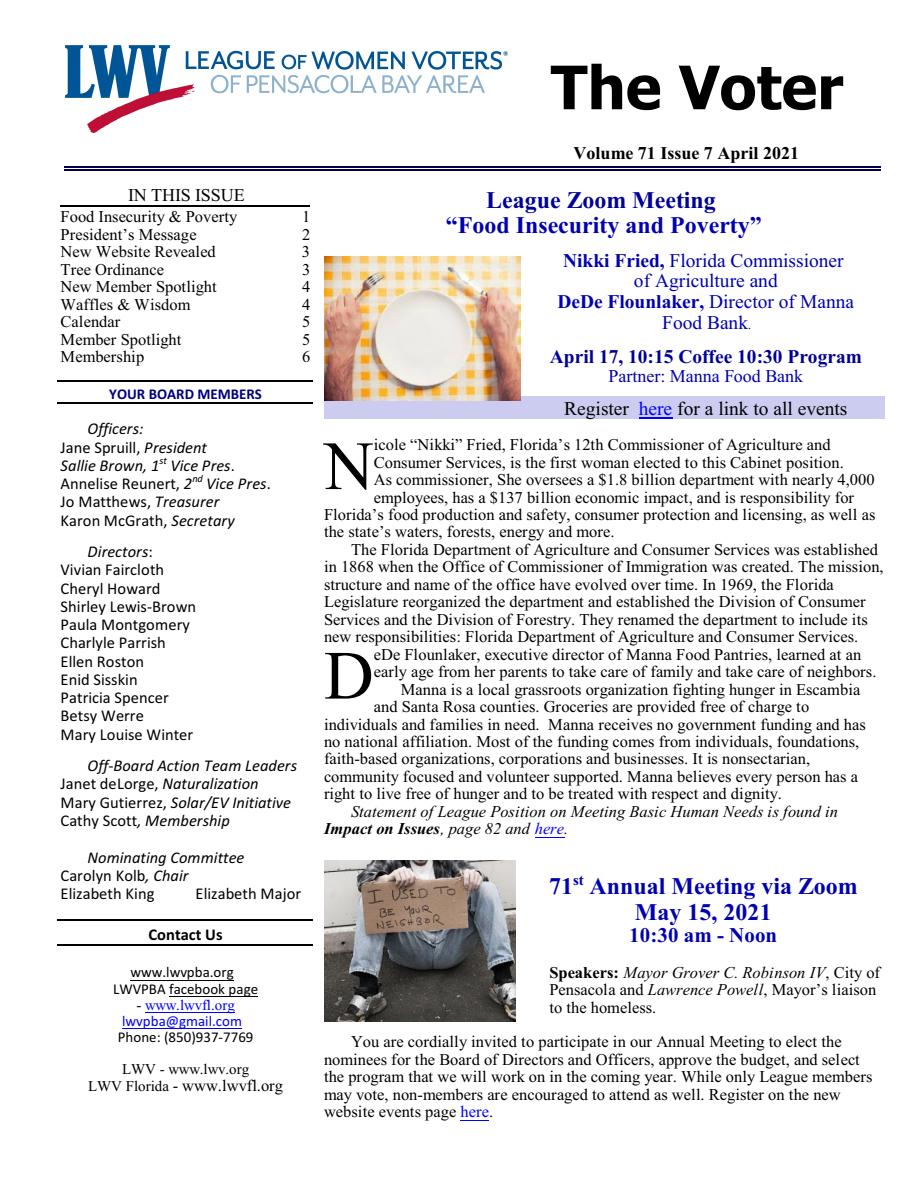
<style>
.page{position:relative;width:918px;height:1188px;background:#fff}
.page>*{position:absolute;margin:0;border:0;box-sizing:border-box;transform-origin:0 0}
.t1{font:69px "Times New Roman";color:#000}
.t2{font:700 60px "Tahoma";color:#000}
.t3{font:700 24px/25.3px "Times New Roman";color:#0000b3;text-align:center}
.t4{font:700 24px "Times New Roman";color:#009}
.t5{font:700 21px "Times New Roman";letter-spacing:.005em;color:#0000b3}
.t6{font:19.5px/20.7px "Times New Roman";color:#0000b3;text-align:center}
.t7{font:700 19.5px "Times New Roman";color:#009}
.t8{font:19.5px "Times New Roman";color:#000}
.t9{font:700 18px "Times New Roman";color:#000}
.t10{font:18px "Times New Roman";color:#0000b3}
.t11{font:18px "Times New Roman";color:#000}
.t12{font:16.5px/17.4px "Times New Roman";color:#000}
.t13{font:italic 16.5px/18.3px "Calibri";color:#000}
.t14{font:16.5px/18.3px "Calibri";color:#000}
.t15{font:italic 16.5px/17.7px "Times New Roman";color:#000}
.t16{font:700 16.5px "Calibri";color:#000}
.t17{font:15px/16.4px "Calibri";color:#000;text-align:center}
.t18{font:700 15px "Calibri";color:#000080}
.t19{font:15px "Calibri";color:#00f}
.t20{font:15px "Times New Roman";letter-spacing:-.005em;color:#000}
.t21{font:15px "Times New Roman";letter-spacing:-.005em;color:#00f}
.s1{font-style:normal}
.s2{font-style:italic}
.s3{color:#000}
.s4{font-size:15px}
.s5{font-weight:700}
.s6{font-size:12px;color:#000}
.s7{color:#00f}
</style>
<div class="page">
<hr style="left:58px;top:380px;width:255px;height:1px;background:#000">
<hr style="left:58px;top:403px;width:255px;height:1px;background:#000">
<hr style="left:58px;top:920px;width:255px;height:1px;background:#000">
<hr style="left:58px;top:945px;width:255px;height:1px;background:#000">
<div style="left:324px;top:397px;width:560px;height:22px;background:#ccccf0"></div>
<img style="left:65px;top:46px;width:443px;height:86px">
<img style="left:324px;top:257px;width:197px;height:143px">
<img style="left:324px;top:860px;width:192px;height:162px">
<hr style="left:130px;top:980px;width:104px;height:1px;background:#000">
<hr style="left:169px;top:996px;width:89px;height:1px;background:#000">
<hr style="left:145px;top:1012px;width:90px;height:1px;background:#00f">
<hr style="left:122px;top:1028px;width:120px;height:1px;background:#00f">
<hr style="left:639px;top:418px;width:33px;height:1px;background:#00f">
<svg style="left:535px;top:837px;width:29px;height:1px"></svg>
<svg style="left:461px;top:1120px;width:28px;height:1px"></svg>
<hr style="left:64px;top:167px;width:817px;height:1px;background:#00004f">
<hr style="left:64px;top:170px;width:817px;height:1px;background:#00004f">
<hr style="left:61px;top:206px;width:249px;height:1px;background:#000">
<p class="t11" style="left:128px;top:189px;width:118px">IN THIS ISSUE</p>
<p class="t12" style="left:61px;top:210px;width:178px">Food Insecurity &amp; Poverty</p>
<p class="t12" style="left:302px;top:210px;width:10px">1</p>
<p class="t12" style="left:61px;top:227px;width:138px">President’s Message</p>
<p class="t12" style="left:302px;top:227px;width:10px">2</p>
<p class="t12" style="left:61px;top:245px;width:157px">New Website Revealed</p>
<p class="t12" style="left:302px;top:245px;width:10px">3</p>
<p class="t12" style="left:61px;top:262px;width:105px">Tree Ordinance</p>
<p class="t12" style="left:302px;top:262px;width:10px">3</p>
<p class="t12" style="left:61px;top:280px;width:158px">New Member Spotlight</p>
<p class="t12" style="left:302px;top:280px;width:10px">4</p>
<p class="t12" style="left:61px;top:297px;width:131px">Waffles &amp; Wisdom</p>
<p class="t12" style="left:302px;top:297px;width:10px">4</p>
<p class="t12" style="left:61px;top:315px;width:61px">Calendar</p>
<p class="t12" style="left:302px;top:315px;width:10px">5</p>
<p class="t12" style="left:61px;top:332px;width:122px">Member Spotlight</p>
<p class="t12" style="left:302px;top:332px;width:10px">5</p>
<p class="t12" style="left:61px;top:350px;width:85px">Membership</p>
<p class="t12" style="left:302px;top:350px;width:10px">6</p>
<p class="t18" style="left:109px;top:387px;width:154px">YOUR BOARD MEMBERS</p>
<p class="t13" style="left:61px;top:421px;width:212px;text-indent:27px">Officers:<br><span class="s1">Jane Spruill,</span> President<br>Sallie Brown, 1<sup>st</sup> Vice Pres<span class="s1">.<br>Annelise Reunert,</span> 2<sup>nd</sup> Vice Pres<span class="s1">.<br>Jo Matthews,</span> Treasurer<br><span class="s1">Karon McGrath,</span> Secretary</p>
<p class="t14" style="left:61px;top:544px;width:137px;text-indent:27px"><span class="s2">Directors</span>:<br>Vivian Faircloth<br>Cheryl Howard<br>Shirley Lewis-Brown<br>Paula Montgomery<br>Charlyle Parrish<br>Ellen Roston<br>Enid Sisskin<br>Patricia Spencer<br>Betsy Werre<br>Mary Louise Winter</p>
<p class="t13" style="left:61px;top:758px;width:238px;text-indent:27px">Off-Board Action Team Leaders<br><span class="s1">Janet deLorge,</span> Naturalization<br><span class="s1">Mary Gutierrez,</span> Solar/EV Initiative<br><span class="s1">Cathy Scott</span>, Membership</p>
<p class="t13" style="left:61px;top:849px;width:185px;text-indent:27px">Nominating Committee<br><span class="s1">Carolyn Kolb</span>, Chair<br><span class="s1">Elizabeth King</span></p>
<p class="t14" style="left:196px;top:886px;width:107px">Elizabeth Major</p>
<p class="t16" style="left:148px;top:928px;width:76px">Contact Us</p>
<p class="t17" style="left:113px;top:965px;width:146px">www.lwvpba.org<br>LWVPBA facebook page</p>
<p class="t21" style="left:136px;top:999px;width:100px"><span class="s3">-</span> www.lwvfl.org</p>
<p class="t19" style="left:122px;top:1015px;width:121px">lwvpba@gmail.com</p>
<p class="t17" style="left:118px;top:1030px;width:137px">Phone: (850)937-7769</p>
<p class="t20" style="left:122px;top:1064px;width:129px">LWV - www.lwv.org</p>
<p class="t12" style="left:88px;top:1079px;width:197px"><span class="s4">LWV Florida</span> - www.lwvfl.org</p>
<h2 class="t2" style="left:551px;top:63px;width:294px">The Voter</h2>
<p class="t9" style="left:574px;top:147px;width:227px">Volume 71 Issue 7 April 2021</p>
<h3 class="t4" style="left:486px;top:191px;width:231px">League Zoom Meeting</h3>
<h3 class="t3" style="left:446px;top:215px;width:318px">“Food Insecurity and Poverty”</h3>
<p class="t6" style="left:557px;top:252px;width:298px"><span class="s5">Nikki Fried,</span> Florida Commissioner of Agriculture and<br><span class="s5">DeDe Flounlaker,</span> Director of Manna<br>Food Bank<span class="s6">.</span></p>
<p class="t7" style="left:550px;top:350px;width:314px">April 17, 10:15 Coffee 10:30 Program</p>
<p class="t10" style="left:608px;top:369px;width:196px">Partner: Manna Food Bank</p>
<p class="t8" style="left:564px;top:401px;width:285px">Register <span class="s7">here</span> for a link to all events</p>
<h1 class="t1" style="left:324px;top:441px;width:51px">N</h1>
<p class="t12" style="left:374px;top:438px;width:458px">icole “Nikki” Fried, Florida’s 12th Commissioner of Agriculture and</p>
<p class="t12" style="left:374px;top:455px;width:471px">Consumer Services, is the first woman elected to this Cabinet position.</p>
<p class="t12" style="left:374px;top:472px;width:502px">As commissioner, She oversees a $1.8 billion department with nearly 4,000</p>
<p class="t12" style="left:374px;top:490px;width:482px">employees, has a $137 billion economic impact, and is responsibility for</p>
<p class="t12" style="left:324px;top:507px;width:553px">Florida’s food production and safety, consumer protection and licensing, as well as</p>
<p class="t12" style="left:324px;top:525px;width:292px">the state’s waters, forests, energy and more.</p>
<p class="t12" style="left:351px;top:542px;width:528px">The Florida Department of Agriculture and Consumer Services was established</p>
<p class="t12" style="left:324px;top:560px;width:561px">in 1868 when the Office of Commissioner of Immigration was created. The mission,</p>
<p class="t12" style="left:324px;top:577px;width:511px">structure and name of the office have evolved over time. In 1969, the Florida</p>
<p class="t12" style="left:324px;top:595px;width:543px">Legislature reorganized the department and established the Division of Consumer</p>
<p class="t12" style="left:324px;top:612px;width:545px">Services and the Division of Forestry. They renamed the department to include its</p>
<p class="t12" style="left:324px;top:630px;width:536px">new responsibilities: Florida Department of Agriculture and Consumer Services.</p>
<h1 class="t1" style="left:324px;top:651px;width:51px">D</h1>
<p class="t12" style="left:374px;top:647px;width:489px">eDe Flounlaker, executive director of Manna Food Pantries, learned at an</p>
<p class="t12" style="left:374px;top:665px;width:504px">early age from her parents to take care of family and take care of neighbors.</p>
<p class="t12" style="left:401px;top:682px;width:461px">Manna is a local grassroots organization fighting hunger in Escambia</p>
<p class="t12" style="left:374px;top:699px;width:437px">and Santa Rosa counties. Groceries are provided free of charge to</p>
<p class="t12" style="left:324px;top:717px;width:543px">individuals and families in need. Manna receives no government funding and has</p>
<p class="t12" style="left:324px;top:734px;width:537px">no national affiliation. Most of the funding comes from individuals, foundations,</p>
<p class="t12" style="left:324px;top:752px;width:488px">faith-based organizations, corporations and businesses. It is nonsectarian,</p>
<p class="t12" style="left:324px;top:769px;width:536px">community focused and volunteer supported. Manna believes every person has a</p>
<p class="t12" style="left:324px;top:787px;width:459px">right to live free of hunger and to be treated with respect and dignity.</p>
<p class="t15" style="left:324px;top:804px;width:516px;text-indent:27px">Statement of League Position on Meeting Basic Human Needs is found in<br><span class="s5">Impact on Issues</span>, page 82 and <span class="s7">here</span>.</p>
<h3 class="t3" style="left:549px;top:876px;width:310px">71<sup>st</sup> Annual Meeting via Zoom<br>May 15, 2021</h3>
<p class="t5" style="left:629px;top:928px;width:150px">10:30 am - Noon</p>
<p class="t12" style="left:549px;top:965px;width:332px"><span class="s5">Speakers:</span> <span class="s2">Mayor Grover C. Robinson IV</span>, City of<br>Pensacola and <span class="s2">Lawrence Powell</span>, Mayor’s liaison to the homeless.</p>
<p class="t12" style="left:324px;top:1035px;width:550px;text-indent:27px">You are cordially invited to participate in our Annual Meeting to elect the nominees for the Board of Directors and Officers, approve the budget, and select the program that we will work on in the coming year. While only League members may vote, non-members are encouraged to attend as well. Register on the new website events page <span class="s7">here</span>.</p>
</div>
